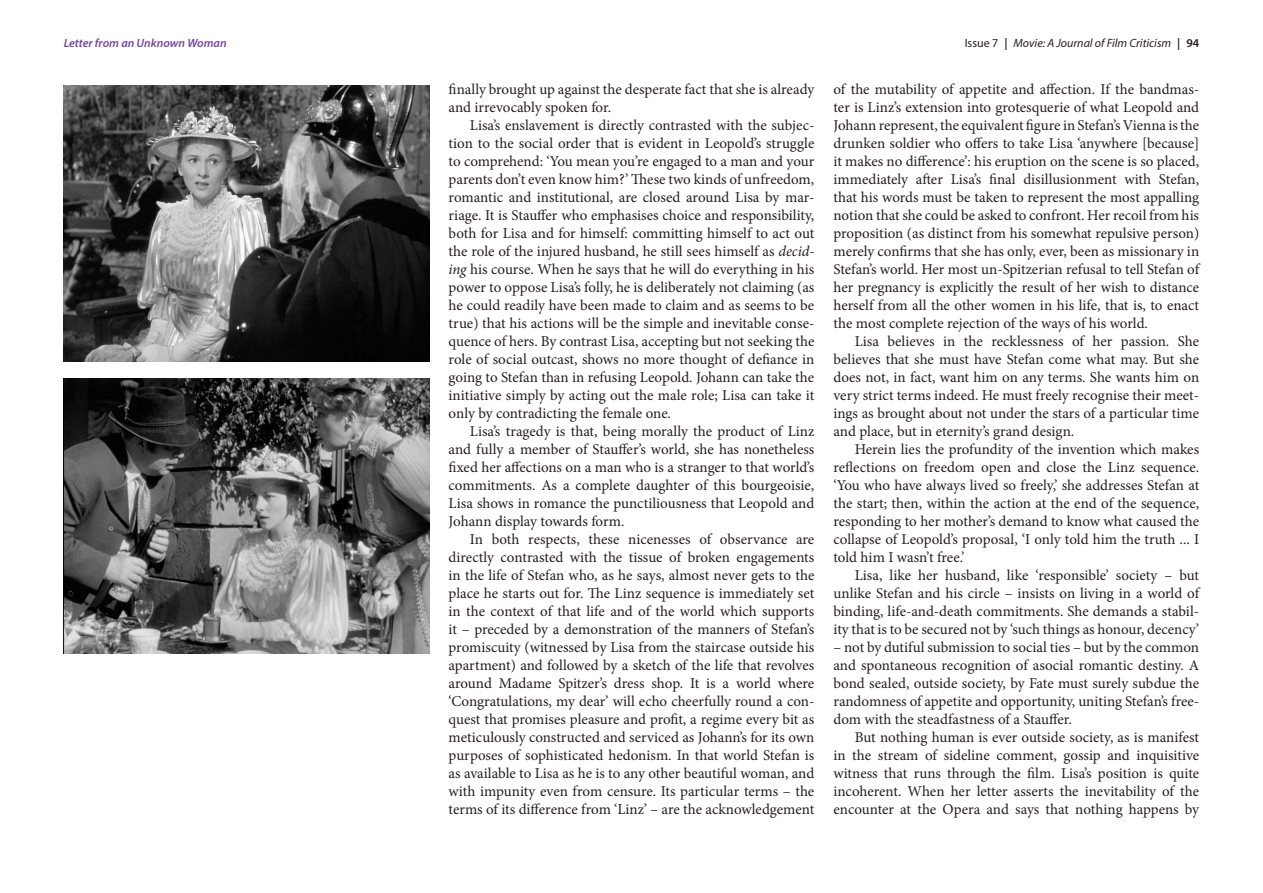
<style>
.page{position:relative;width:1263px;height:893px;background:#fff}
.page>*{position:absolute;margin:0;border:0;box-sizing:border-box;transform-origin:0 0}
.t1{font:15px/18px "Minion Pro";color:#231f20;text-align:justify}
.t2{font:italic 12px "Myriad Pro";color:#231f20}
.t3{font:italic 600 12px "Myriad Pro";color:#73479c}
.s1{font-style:normal}
.s2{font-weight:600;font-style:normal}
.s3{font-style:italic}
</style>
<div class="page">
<img style="left:64px;top:85px;width:365px;height:276px">
<img style="left:64px;top:378px;width:365px;height:276px">
<p class="t3" style="left:64px;top:36px;width:164px">Letter from an Unknown Woman</p>
<p class="t2" style="left:965px;top:36px;width:236px"><span class="s1">Issue 7</span> <span class="s2">|</span> Movie: A Journal of Film Criticism <span class="s2">| 94</span></p>
<p class="t1" style="left:449px;top:80px;width:367px">finally brought up against the desperate fact that she is already and irrevocably spoken for.</p>
<p class="t1" style="left:449px;top:116px;width:367px;text-indent:21px">Lisa’s enslavement is directly contrasted with the subjec&shy;tion to the social order that is evident in Leopold’s struggle to comprehend: ‘You mean you’re engaged to a man and your parents don’t even know him?’ These two kinds of unfreedom, romantic and institutional, are closed around Lisa by mar&shy;riage. It is Stauffer who emphasises choice and responsibility, both for Lisa and for himself: committing himself to act out the role of the injured husband, he still sees himself as <span class="s3">decid&shy;ing</span> his course. When he says that he will do everything in his power to oppose Lisa’s folly, he is deliberately not claiming (as he could readily have been made to claim and as seems to be true) that his actions will be the simple and inevitable conse&shy;quence of hers. By contrast Lisa, accepting but not seeking the role of social outcast, shows no more thought of defiance in going to Stefan than in refusing Leopold. Johann can take the initiative simply by acting out the male role; Lisa can take it only by contradicting the female one.</p>
<p class="t1" style="left:449px;top:422px;width:367px;text-indent:21px">Lisa’s tragedy is that, being morally the product of Linz and fully a member of Stauffer’s world, she has nonetheless fixed her affections on a man who is a stranger to that world’s commitments. As a complete daughter of this bourgeoisie, Lisa shows in romance the punctiliousness that Leopold and Johann display towards form.</p>
<p class="t1" style="left:449px;top:530px;width:367px;text-indent:21px">In both respects, these nicenesses of observance are directly contrasted with the tissue of broken engagements in the life of Stefan who, as he says, almost never gets to the place he starts out for. The Linz sequence is immediately set in the context of that life and of the world which supports it – preceded by a demonstration of the manners of Stefan’s promiscuity (witnessed by Lisa from the staircase outside his apartment) and followed by a sketch of the life that revolves around Madame Spitzer’s dress shop. It is a world where ‘Congratulations, my dear’ will echo cheerfully round a con&shy;quest that promises pleasure and profit, a regime every bit as meticulously constructed and serviced as Johann’s for its own purposes of sophisticated hedonism. In that world Stefan is as available to Lisa as he is to any other beautiful woman, and with impunity even from censure. Its particular terms – the terms of its difference from ‘Linz’ – are the acknowledgement</p>
<p class="t1" style="left:833px;top:80px;width:367px">of the mutability of appetite and affection. If the bandmas&shy;ter is Linz’s extension into grotesquerie of what Leopold and Johann represent, the equivalent figure in Stefan’s Vienna is the drunken soldier who offers to take Lisa ‘anywhere [because] it makes no difference’: his eruption on the scene is so placed, immediately after Lisa’s final disillusionment with Stefan, that his words must be taken to represent the most appalling notion that she could be asked to confront. Her recoil from his proposition (as distinct from his somewhat repulsive person) merely confirms that she has only, ever, been as missionary in Stefan’s world. Her most un-Spitzerian refusal to tell Stefan of her pregnancy is explicitly the result of her wish to distance herself from all the other women in his life, that is, to enact the most complete rejection of the ways of his world.</p>
<p class="t1" style="left:833px;top:332px;width:367px;text-indent:21px">Lisa believes in the recklessness of her passion. She believes that she must have Stefan come what may. But she does not, in fact, want him on any terms. She wants him on very strict terms indeed. He must freely recognise their meet&shy;ings as brought about not under the stars of a particular time and place, but in eternity’s grand design.</p>
<p class="t1" style="left:833px;top:440px;width:367px;text-indent:21px">Herein lies the profundity of the invention which makes reflections on freedom open and close the Linz sequence. ‘You who have always lived so freely,’ she addresses Stefan at the start; then, within the action at the end of the sequence, responding to her mother’s demand to know what caused the collapse of Leopold’s proposal, ‘I only told him the truth ... I told him I wasn’t free.’</p>
<p class="t1" style="left:833px;top:566px;width:367px;text-indent:21px">Lisa, like her husband, like ‘responsible’ society – but unlike Stefan and his circle – insists on living in a world of binding, life-and-death commitments. She demands a stabil&shy;ity that is to be secured not by ‘such things as honour, decency’</p>
<p class="t1" style="left:833px;top:638px;width:367px">– not by dutiful submission to social ties – but by the common and spontaneous recognition of asocial romantic destiny. A bond sealed, outside society, by Fate must surely subdue the randomness of appetite and opportunity, uniting Stefan’s free&shy;dom with the steadfastness of a Stauffer.</p>
<p class="t1" style="left:833px;top:728px;width:367px;text-indent:21px">But nothing human is ever outside society, as is manifest in the stream of sideline comment, gossip and inquisitive witness that runs through the film. Lisa’s position is quite incoherent. When her letter asserts the inevitability of the encounter at the Opera and says that nothing happens by</p>
</div>
